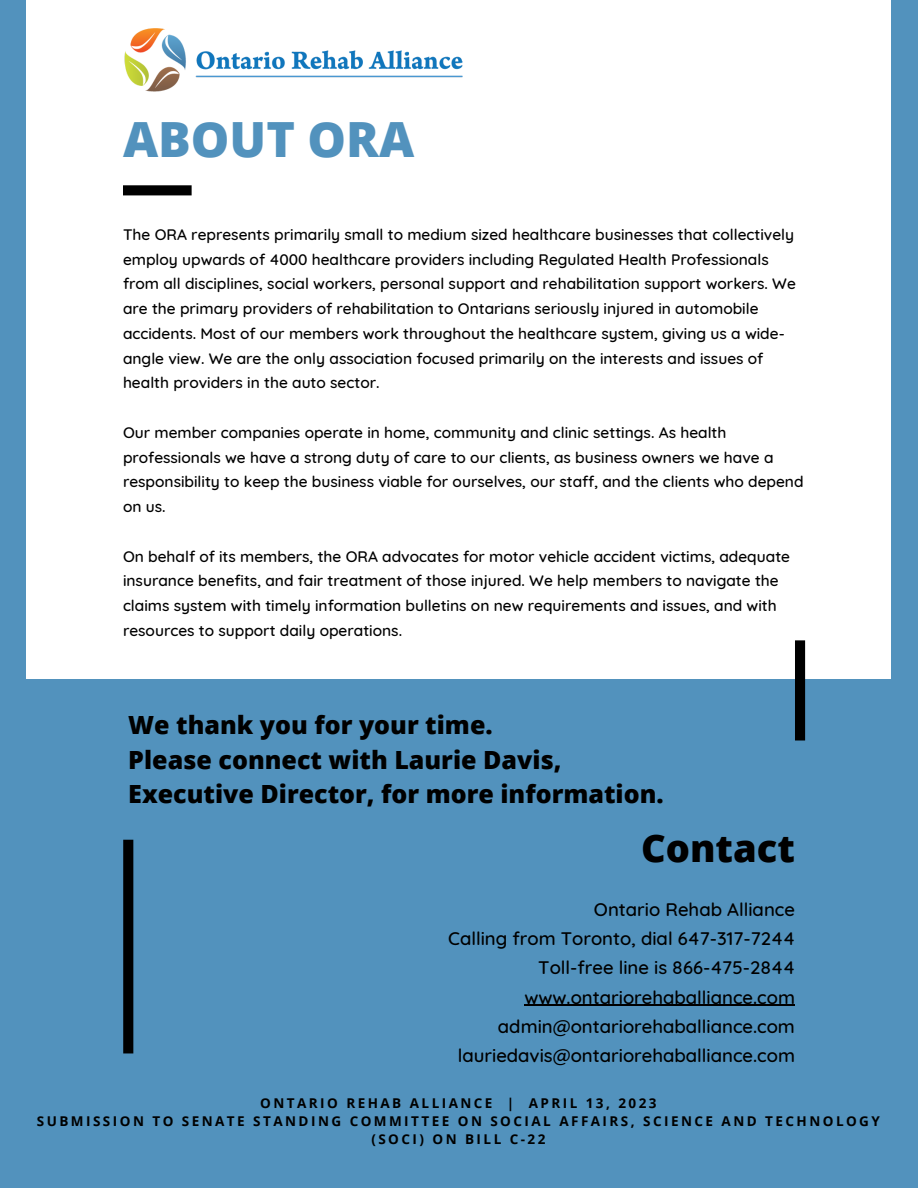
<style>
.page{position:relative;width:918px;height:1188px;background:#5292bd}
.page>*{position:absolute;margin:0;border:0;box-sizing:border-box;transform-origin:0 0}
.t1{font:800 48.6px "Open Sans";color:#5292bd}
.t2{font:800 38.1px "Open Sans";color:#000}
.t3{font:800 25.05px/34.3px "Open Sans";color:#000}
.t4{font:500 18.45px/29.2px "Quicksand";color:#000;text-align:right}
.t5{font:500 15.45px/24.8px "Quicksand";color:#000}
.t6{font:700 13.5px/18px "Open Sans";letter-spacing:.18em;color:#000;text-align:center}
</style>
<div class="page">
<div style="left:27px;top:0;width:864px;height:679px;background:#fff"></div>
<div style="left:123px;top:185px;width:69px;height:10px;background:#000"></div>
<div style="left:123px;top:840px;width:10px;height:213px;background:#000"></div>
<div style="left:795px;top:640px;width:10px;height:101px;background:#000"></div>
<hr style="left:524px;top:1005px;width:271px;height:1px;background:#000">
<img style="left:124px;top:28px;width:339px;height:64px">
<h1 class="t1" style="left:123px;top:105px;width:293px">ABOUT ORA</h1>
<p class="t5" style="left:123px;top:222px;width:674px">The ORA represents primarily small to medium sized healthcare businesses that collectively employ upwards of 4000 healthcare providers including Regulated Health Professionals from all disciplines, social workers, personal support and rehabilitation support workers. We are the primary providers of rehabilitation to Ontarians seriously injured in automobile accidents. Most of our members work throughout the healthcare system, giving us a wide&shy;angle view. We are the only association focused primarily on the interests and issues of health providers in the auto sector.</p>
<p class="t5" style="left:123px;top:420px;width:682px">Our member companies operate in home, community and clinic settings. As health professionals we have a strong duty of care to our clients, as business owners we have a responsibility to keep the business viable for ourselves, our staff, and the clients who depend on us.</p>
<p class="t5" style="left:123px;top:543px;width:669px">On behalf of its members, the ORA advocates for motor vehicle accident victims, adequate insurance benefits, and fair treatment of those injured. We help members to navigate the claims system with timely information bulletins on new requirements and issues, and with resources to support daily operations.</p>
<h3 class="t3" style="left:128px;top:708px;width:537px">We thank you for your time.<br>Please connect with Laurie Davis,<br>Executive Director, for more information.</h3>
<h2 class="t2" style="left:641px;top:821px;width:155px">Contact</h2>
<p class="t4" style="left:448px;top:894px;width:348px">Ontario Rehab Alliance<br>Calling from Toronto, dial 647-317-7244<br>Toll-free line is 866-475-2844 www.ontariorehaballiance.com admin@ontariorehaballiance.com lauriedavis@ontariorehaballiance.com</p>
<p class="t6" style="left:37px;top:1094px;width:845px">ONTARIO REHAB ALLIANCE | APRIL 13, 2023<br>SUBMISSION TO SENATE STANDING COMMITTEE ON SOCIAL AFFAIRS, SCIENCE AND TECHNOLOGY (SOCI) ON BILL C-22</p>
</div>
